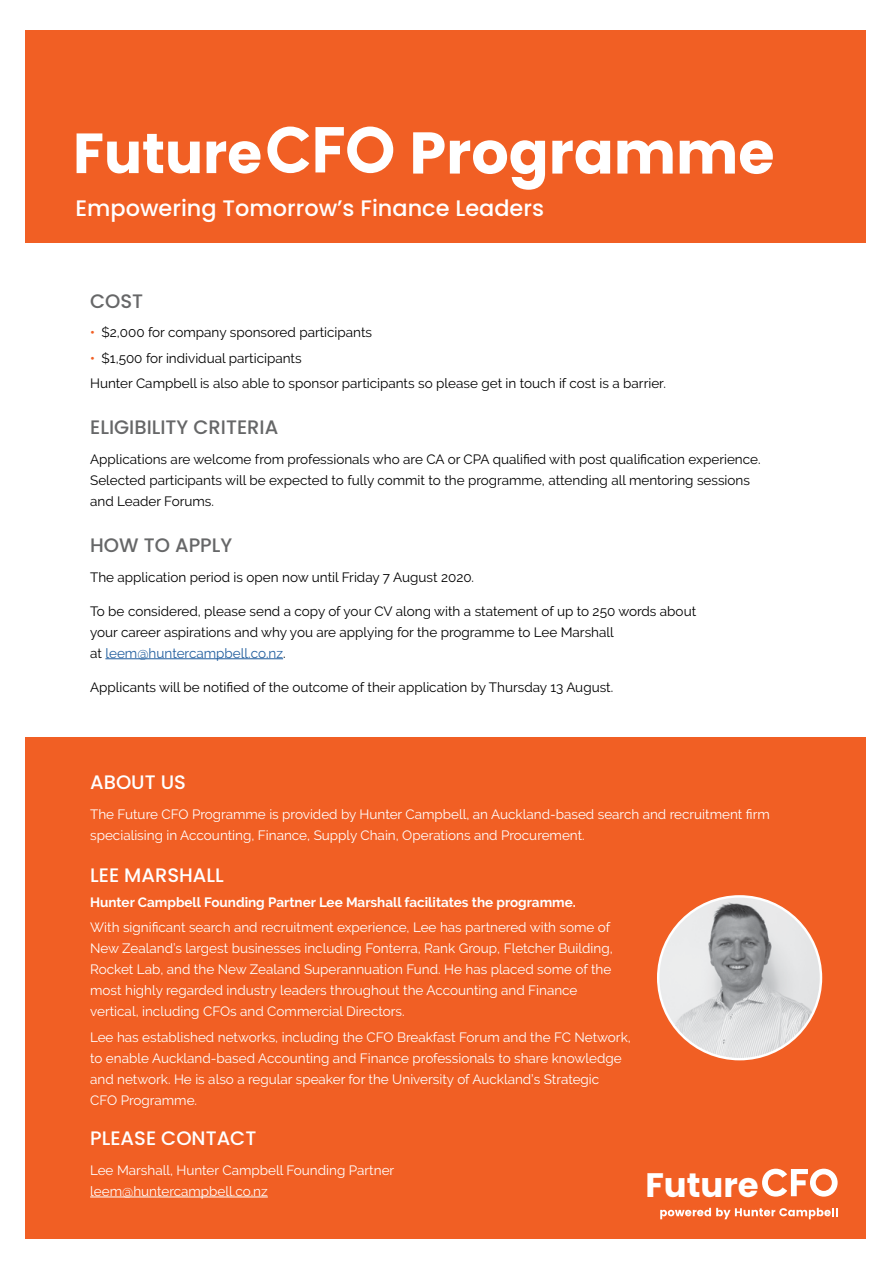
<style>
.page{position:relative;width:893px;height:1263px;background:#fff}
.page>*{position:absolute;margin:0;border:0;box-sizing:border-box;transform-origin:0 0}
.t1{font:700 58.8px "Poppins";color:#fff}
.t2{font:700 33.9px "Poppins";color:#fff}
.t3{font:500 22.5px "Poppins";color:#fff}
.t4{font:500 19.5px "Poppins";color:#666768}
.t5{font:500 19.5px "Poppins";color:#fff}
.t6{font:13.5px/21px "Raleway";color:#fff}
.t7{font:13.5px/21px "Raleway";color:#000}
.t8{font:700 13.5px "Raleway";color:#fff}
.s1{font-weight:700;color:#f15f24}
.s2{color:#215e9e}
</style>
<div class="page">
<div style="left:26px;top:30px;width:840px;height:212px;background:#f15f24"></div>
<div style="left:26px;top:737px;width:840px;height:501px;background:#f15f24"></div>
<hr style="left:105px;top:658px;width:178px;height:1px;background:#215e9e">
<img style="left:658px;top:896px;width:163px;height:163px">
<hr style="left:90px;top:1196px;width:178px;height:1px;background:#fff">
<svg style="left:762px;top:1169px;width:76px;height:27px"></svg>
<svg style="left:660px;top:1208px;width:178px;height:11px"></svg>
<svg style="left:77px;top:133px;width:123px;height:40px"></svg>
<svg style="left:207px;top:141px;width:53px;height:33px"></svg>
<svg style="left:267px;top:127px;width:42px;height:46px"></svg>
<svg style="left:315px;top:127px;width:78px;height:46px"></svg>
<p class="t1" style="left:409px;top:119px;width:366px">Programme</p>
<p class="t3" style="left:75px;top:195px;width:470px">Empowering Tomorrow’s Finance Leaders</p>
<p class="t4" style="left:90px;top:290px;width:55px">COST</p>
<p class="t7" style="left:90px;top:322px;width:283px"><span class="s1">•</span> $2,000 for company sponsored participants</p>
<p class="t7" style="left:90px;top:347px;width:213px"><span class="s1">•</span> $1,500 for individual participants</p>
<p class="t7" style="left:90px;top:373px;width:577px">Hunter Campbell is also able to sponsor participants so please get in touch if cost is a barrier.</p>
<p class="t4" style="left:90px;top:416px;width:190px">ELIGIBILITY CRITERIA</p>
<p class="t7" style="left:90px;top:449px;width:672px">Applications are welcome from professionals who are CA or CPA qualified with post qualification experience.<br>Selected participants will be expected to fully commit to the programme, attending all mentoring sessions and Leader Forums.</p>
<p class="t4" style="left:90px;top:534px;width:144px">HOW TO APPLY</p>
<p class="t7" style="left:90px;top:567px;width:386px">The application period is open now until Friday 7 August 2020.</p>
<p class="t7" style="left:90px;top:600px;width:608px">To be considered, please send a copy of your CV along with a statement of up to 250 words about your career aspirations and why you are applying for the programme to Lee Marshall<br>at <span class="s2">leem@huntercampbell.co.nz</span>.</p>
<p class="t7" style="left:90px;top:676px;width:525px">Applicants will be notified of the outcome of their application by Thursday 13 August.</p>
<p class="t5" style="left:90px;top:771px;width:97px">ABOUT US</p>
<p class="t6" style="left:90px;top:803px;width:681px">The Future CFO Programme is provided by Hunter Campbell, an Auckland-based search and recruitment firm specialising in Accounting, Finance, Supply Chain, Operations and Procurement.</p>
<p class="t5" style="left:90px;top:864px;width:135px">LEE MARSHALL</p>
<p class="t8" style="left:90px;top:895px;width:487px">Hunter Campbell Founding Partner Lee Marshall facilitates the programme.</p>
<p class="t6" style="left:90px;top:917px;width:524px">With significant search and recruitment experience, Lee has partnered with some of New Zealand’s largest businesses including Fonterra, Rank Group, Fletcher Building, Rocket Lab, and the New Zealand Superannuation Fund. He has placed some of the most highly regarded industry leaders throughout the Accounting and Finance vertical, including CFOs and Commercial Directors.</p>
<p class="t6" style="left:90px;top:1026px;width:542px">Lee has established networks, including the CFO Breakfast Forum and the FC Network, to enable Auckland-based Accounting and Finance professionals to share knowledge and network. He is also a regular speaker for the University of Auckland’s Strategic<br>CFO Programme.</p>
<p class="t5" style="left:90px;top:1127px;width:168px">PLEASE CONTACT</p>
<p class="t6" style="left:90px;top:1160px;width:306px">Lee Marshall, Hunter Campbell Founding Partner</p>
<p class="t6" style="left:90px;top:1181px;width:179px">leem@huntercampbell.co.nz</p>
<h2 class="t2" style="left:645px;top:1165px;width:115px">Future</h2>
</div>
